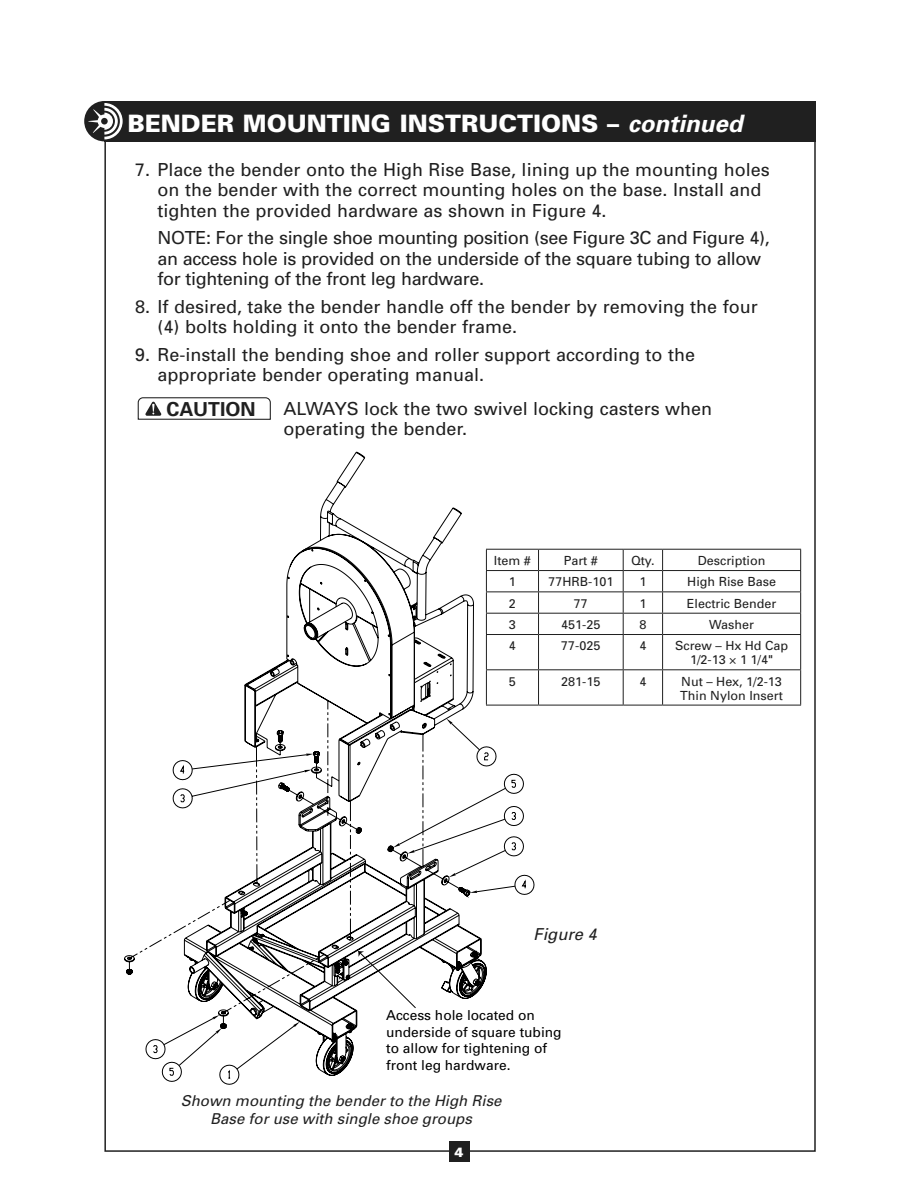
<style>
.page{position:relative;width:918px;height:1188px;background:#fff}
.page>*{position:absolute;margin:0;border:0;box-sizing:border-box;transform-origin:0 0}
.Heads{font:900 24px "Univers";color:#fff}
.t1{font:700 19.35px "Univers";color:#202020}
.Heads-2{font:18px/20.2px "Univers";color:#202020}
.Heads-3{font:18px/20.2px "Univers";letter-spacing:-.02em;color:#202020}
.t2{font:italic 16.5px "Univers";color:#202020}
.t3{font:italic 15px/18px "Univers";color:#202020;text-align:center}
.t4{font:13.8px/16.5px "Univers";color:#000}
.t5{font:900 13.5px "Univers";color:#fff}
.t6{font:12.6px "Univers";color:#202020}
.s1{font-weight:700;font-style:italic}
</style>
<div class="page">
<div style="left:104px;top:101px;width:712px;height:40px;background:#202020"></div>
<div style="left:84px;top:101px;width:41px;height:40px;background:#202020;border-radius:50%"></div>
<svg style="left:88px;top:103px;width:35px;height:36px"></svg>
<div style="left:101px;top:118px;width:7px;height:7px;background:#202020;border-radius:50%"></div>
<div style="left:449px;top:1141px;width:21px;height:21px;background:#202020"></div>
<svg style="left:138px;top:397px;width:133px;height:23px"></svg>
<svg style="left:124px;top:452px;width:363px;height:523px"></svg>
<svg style="left:446px;top:719px;width:35px;height:27px"></svg>
<svg style="left:145px;top:746px;width:390px;height:339px"></svg>
<svg style="left:358px;top:951px;width:59px;height:58px"></svg>
<hr style="left:486px;top:549px;width:53px;height:1px;background:#202020">
<hr style="left:539px;top:549px;width:84px;height:1px;background:#202020">
<hr style="left:623px;top:549px;width:40px;height:1px;background:#202020">
<hr style="left:663px;top:549px;width:138px;height:1px;background:#202020">
<hr style="left:486px;top:570px;width:53px;height:1px;background:#202020">
<hr style="left:539px;top:570px;width:84px;height:1px;background:#202020">
<hr style="left:623px;top:570px;width:40px;height:1px;background:#202020">
<hr style="left:663px;top:570px;width:138px;height:1px;background:#202020">
<hr style="left:486px;top:591px;width:53px;height:1px;background:#202020">
<hr style="left:539px;top:591px;width:84px;height:1px;background:#202020">
<hr style="left:623px;top:591px;width:40px;height:1px;background:#202020">
<hr style="left:663px;top:591px;width:138px;height:1px;background:#202020">
<hr style="left:486px;top:613px;width:53px;height:1px;background:#202020">
<svg style="left:486px;top:550px;width:1px;height:84px"></svg>
<hr style="left:539px;top:613px;width:84px;height:1px;background:#202020">
<svg style="left:538px;top:550px;width:1px;height:84px"></svg>
<hr style="left:623px;top:613px;width:40px;height:1px;background:#202020">
<svg style="left:623px;top:550px;width:1px;height:84px"></svg>
<hr style="left:663px;top:613px;width:138px;height:1px;background:#202020">
<svg style="left:662px;top:550px;width:1px;height:84px"></svg>
<svg style="left:800px;top:550px;width:1px;height:84px"></svg>
<hr style="left:486px;top:634px;width:53px;height:1px;background:#202020">
<hr style="left:486px;top:635px;width:1px;height:34px;background:#202020">
<hr style="left:539px;top:634px;width:84px;height:1px;background:#202020">
<hr style="left:538px;top:635px;width:1px;height:34px;background:#202020">
<hr style="left:623px;top:634px;width:40px;height:1px;background:#202020">
<hr style="left:623px;top:635px;width:1px;height:34px;background:#202020">
<hr style="left:663px;top:634px;width:138px;height:1px;background:#202020">
<hr style="left:662px;top:635px;width:1px;height:34px;background:#202020">
<hr style="left:800px;top:635px;width:1px;height:34px;background:#202020">
<hr style="left:486px;top:669px;width:53px;height:1px;background:#202020">
<hr style="left:486px;top:670px;width:1px;height:35px;background:#202020">
<hr style="left:539px;top:669px;width:84px;height:1px;background:#202020">
<hr style="left:538px;top:670px;width:1px;height:35px;background:#202020">
<hr style="left:623px;top:669px;width:40px;height:1px;background:#202020">
<hr style="left:623px;top:670px;width:1px;height:35px;background:#202020">
<hr style="left:663px;top:669px;width:138px;height:1px;background:#202020">
<hr style="left:662px;top:670px;width:1px;height:35px;background:#202020">
<hr style="left:800px;top:670px;width:1px;height:35px;background:#202020">
<hr style="left:486px;top:705px;width:53px;height:1px;background:#202020">
<hr style="left:539px;top:705px;width:84px;height:1px;background:#202020">
<hr style="left:623px;top:705px;width:40px;height:1px;background:#202020">
<hr style="left:663px;top:705px;width:138px;height:1px;background:#202020">
<p class="Heads" style="left:128px;top:109px;width:617px">BENDER MOUNTING INSTRUCTIONS – <span class="s1">continued</span></p>
<p class="Heads-2" style="left:158px;top:159px;width:614px;text-indent:-23px">7. Place the bender onto the High Rise Base, lining up the mounting holes on the bender with the correct mounting holes on the base. Install and tighten the provided hardware as shown in Figure 4.</p>
<p class="Heads-3" style="left:158px;top:228px;width:614px">NOTE: For the single shoe mounting position (see Figure 3C and Figure 4), an access hole is provided on the underside of the square tubing to allow for tightening of the front leg hardware.</p>
<p class="Heads-2" style="left:158px;top:296px;width:602px;text-indent:-23px">8. If desired, take the bender handle off the bender by removing the four (4) bolts holding it onto the bender frame.</p>
<p class="Heads-2" style="left:158px;top:344px;width:539px;text-indent:-23px">9. Re-install the bending shoe and roller support according to the appropriate bender operating manual.</p>
<p class="Heads-2" style="left:284px;top:398px;width:430px">ALWAYS lock the two swivel locking casters when operating the bender.</p>
<p class="t1" style="left:166px;top:339px;width:97px">WARNING</p>
<p class="t1" style="left:166px;top:396px;width:91px">CAUTION</p>
<p class="t6" style="left:494px;top:553px;width:39px">Item #</p>
<p class="t6" style="left:564px;top:553px;width:36px">Part #</p>
<p class="t6" style="left:631px;top:553px;width:25px">Qty.</p>
<p class="t6" style="left:698px;top:553px;width:69px">Description</p>
<p class="t6" style="left:509px;top:574px;width:8px">1</p>
<p class="t6" style="left:548px;top:574px;width:66px">77HRB-101</p>
<p class="t6" style="left:639px;top:574px;width:8px">1</p>
<p class="t6" style="left:687px;top:574px;width:90px">High Rise Base</p>
<p class="t6" style="left:509px;top:595px;width:8px">2</p>
<p class="t6" style="left:574px;top:595px;width:15px">77</p>
<p class="t6" style="left:639px;top:595px;width:8px">1</p>
<p class="t6" style="left:687px;top:595px;width:91px">Electric Bender</p>
<p class="t6" style="left:509px;top:617px;width:8px">3</p>
<p class="t6" style="left:561px;top:617px;width:41px">451-25</p>
<p class="t6" style="left:639px;top:617px;width:8px">8</p>
<p class="t6" style="left:709px;top:617px;width:46px">Washer</p>
<p class="t6" style="left:509px;top:638px;width:8px">4</p>
<p class="t6" style="left:561px;top:638px;width:41px">77-025</p>
<p class="t6" style="left:639px;top:638px;width:8px">4</p>
<p class="t6" style="left:675px;top:638px;width:115px">Screw – Hx Hd Cap</p>
<p class="t6" style="left:690px;top:652px;width:84px">1/2-13 × 1 1/4"</p>
<p class="t6" style="left:509px;top:673px;width:8px">5</p>
<p class="t6" style="left:561px;top:673px;width:41px">281-15</p>
<p class="t6" style="left:639px;top:673px;width:8px">4</p>
<p class="t6" style="left:681px;top:673px;width:102px">Nut – Hex, 1/2-13</p>
<p class="t6" style="left:680px;top:687px;width:104px">Thin Nylon Insert</p>
<p class="t2" style="left:534px;top:924px;width:65px">Figure 4</p>
<p class="t4" style="left:386px;top:1007px;width:177px">Access hole located on underside of square tubing to allow for tightening of front leg hardware.</p>
<p class="t3" style="left:181px;top:1091px;width:322px">Shown mounting the bender to the High Rise<br>Base for use with single shoe groups</p>
<p class="t5" style="left:454px;top:1143px;width:11px">4</p>
</div>
